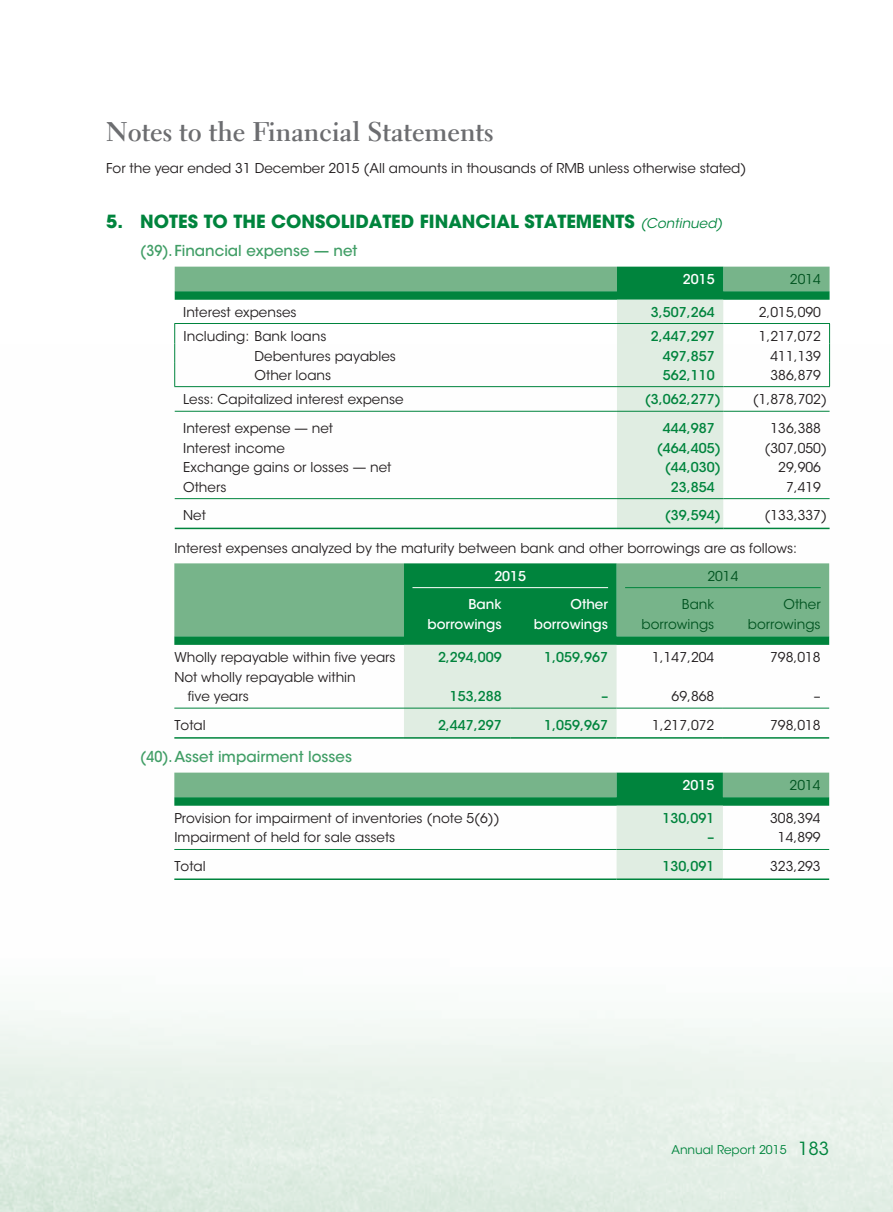
<style>
.page{position:relative;width:893px;height:1212px;background:#fff}
.page>*{position:absolute;margin:0;border:0;box-sizing:border-box;transform-origin:0 0}
.t1{font:700 27px "Electra LT Std";color:#6c6d70}
._01_H1{font:700 18px "ITC Avant Garde Std";color:#00843d}
._02_H2{font:500 15px "ITC Avant Garde Std";color:#419e66;scale:.9 1}
._50_Table_txt{font:13.5px "ITC Avant Garde Std";color:#231f20}
._00_txt{font:13.5px "ITC Avant Garde Std";color:#231f20}
._50_Table_txt-2{font:500 13.5px "ITC Avant Garde Std";color:#00843d}
._50_Table_txt-3{font:500 13.5px "ITC Avant Garde Std";color:#fff}
._50_Table_txt-4{font:13.5px "ITC Avant Garde Std";color:#005420}
.t2{font:12px "ITC Avant Garde Std";color:#00843d}
.s1{font-weight:400;font-style:italic;font-size:13.5px}
.s2{font-size:18px}
</style>
<div class="page">
<svg style="left:174px;top:267px;width:656px;height:262px"></svg>
<hr style="left:174px;top:386px;width:443px;height:1px;background:#00843d">
<hr style="left:617px;top:386px;width:106px;height:1px;background:#00843d">
<hr style="left:723px;top:386px;width:107px;height:1px;background:#00843d">
<hr style="left:175px;top:411px;width:442px;height:1px;background:#00843d">
<hr style="left:617px;top:411px;width:106px;height:1px;background:#00843d">
<hr style="left:723px;top:411px;width:107px;height:1px;background:#00843d">
<hr style="left:175px;top:498px;width:442px;height:1px;background:#00843d">
<hr style="left:617px;top:498px;width:106px;height:1px;background:#00843d">
<hr style="left:723px;top:498px;width:107px;height:1px;background:#00843d">
<hr style="left:175px;top:528px;width:442px;height:1px;background:#00843d">
<hr style="left:617px;top:528px;width:106px;height:1px;background:#00843d">
<hr style="left:723px;top:528px;width:107px;height:1px;background:#00843d">
<svg style="left:174px;top:563px;width:655px;height:82px;background:#49a16c"></svg>
<div style="left:404px;top:645px;width:213px;height:92px;background:#e0ede2"></div>
<hr style="left:412px;top:587px;width:196px;height:1px;background:#fff">
<hr style="left:625px;top:587px;width:196px;height:1px;background:#00843d">
<hr style="left:174px;top:708px;width:230px;height:1px;background:#00843d">
<hr style="left:404px;top:708px;width:106px;height:1px;background:#00843d">
<hr style="left:510px;top:708px;width:107px;height:1px;background:#00843d">
<hr style="left:617px;top:708px;width:106px;height:1px;background:#00843d">
<hr style="left:723px;top:708px;width:106px;height:1px;background:#00843d">
<hr style="left:174px;top:737px;width:230px;height:2px;background:#00843d">
<hr style="left:404px;top:737px;width:106px;height:2px;background:#00843d">
<hr style="left:510px;top:737px;width:107px;height:2px;background:#00843d">
<hr style="left:617px;top:737px;width:106px;height:2px;background:#00843d">
<hr style="left:723px;top:737px;width:106px;height:2px;background:#00843d">
<svg style="left:174px;top:772px;width:655px;height:106px"></svg>
<hr style="left:174px;top:849px;width:443px;height:1px;background:#00843d">
<hr style="left:617px;top:849px;width:106px;height:1px;background:#00843d">
<hr style="left:723px;top:849px;width:106px;height:1px;background:#00843d">
<hr style="left:174px;top:878px;width:443px;height:2px;background:#00843d">
<hr style="left:617px;top:878px;width:106px;height:2px;background:#00843d">
<hr style="left:723px;top:878px;width:106px;height:2px;background:#00843d">
<h1 class="t1" style="left:106px;top:115px;width:389px">Notes to the Financial Statements</h1>
<p class="_00_txt" style="left:106px;top:160px;width:642px">For the year ended 31 December 2015 (All amounts in thousands of RMB unless otherwise stated)</p>
<p class="_01_H1" style="left:106px;top:209px;width:618px">5. NOTES TO THE CONSOLIDATED FINANCIAL STATEMENTS <span class="s1">(Continued)</span></p>
<p class="_02_H2" style="left:140px;top:241px;width:243px">(39). Financial expense — net</p>
<p class="_50_Table_txt-3" style="left:683px;top:271px;width:33px">2015</p>
<p class="_50_Table_txt-4" style="left:790px;top:271px;width:33px">2014</p>
<p class="_50_Table_txt" style="left:183px;top:304px;width:115px">Interest expenses</p>
<p class="_50_Table_txt-2" style="left:651px;top:304px;width:65px">3,507,264</p>
<p class="_50_Table_txt" style="left:759px;top:304px;width:64px">2,015,090</p>
<p class="_50_Table_txt" style="left:184px;top:328px;width:144px">Including: Bank loans</p>
<p class="_50_Table_txt-2" style="left:651px;top:328px;width:65px">2,447,297</p>
<p class="_50_Table_txt" style="left:759px;top:328px;width:64px">1,217,072</p>
<p class="_50_Table_txt" style="left:255px;top:347px;width:143px">Debentures payables</p>
<p class="_50_Table_txt-2" style="left:663px;top:347px;width:53px">497,857</p>
<p class="_50_Table_txt" style="left:770px;top:347px;width:52px">411,139</p>
<p class="_50_Table_txt" style="left:255px;top:367px;width:78px">Other loans</p>
<p class="_50_Table_txt-2" style="left:663px;top:367px;width:53px">562,110</p>
<p class="_50_Table_txt" style="left:770px;top:367px;width:52px">386,879</p>
<p class="_50_Table_txt" style="left:183px;top:391px;width:222px">Less: Capitalized interest expense</p>
<p class="_50_Table_txt-2" style="left:645px;top:391px;width:77px">(3,062,277)</p>
<p class="_50_Table_txt" style="left:753px;top:391px;width:76px">(1,878,702)</p>
<p class="_50_Table_txt" style="left:183px;top:420px;width:151px">Interest expense — net</p>
<p class="_50_Table_txt-2" style="left:663px;top:420px;width:53px">444,987</p>
<p class="_50_Table_txt" style="left:770px;top:420px;width:52px">136,388</p>
<p class="_50_Table_txt" style="left:183px;top:439px;width:103px">Interest income</p>
<p class="_50_Table_txt-2" style="left:657px;top:439px;width:65px">(464,405)</p>
<p class="_50_Table_txt" style="left:764px;top:439px;width:64px">(307,050)</p>
<p class="_50_Table_txt" style="left:183px;top:459px;width:210px">Exchange gains or losses — net</p>
<p class="_50_Table_txt-2" style="left:665px;top:459px;width:58px">(44,030)</p>
<p class="_50_Table_txt" style="left:778px;top:459px;width:44px">29,906</p>
<p class="_50_Table_txt" style="left:183px;top:478px;width:45px">Others</p>
<p class="_50_Table_txt-2" style="left:671px;top:478px;width:45px">23,854</p>
<p class="_50_Table_txt" style="left:786px;top:478px;width:37px">7,419</p>
<p class="_50_Table_txt" style="left:183px;top:507px;width:24px">Net</p>
<p class="_50_Table_txt-2" style="left:665px;top:507px;width:58px">(39,594)</p>
<p class="_50_Table_txt" style="left:764px;top:507px;width:64px">(133,337)</p>
<p class="_00_txt" style="left:174px;top:539px;width:624px">Interest expenses analyzed by the maturity between bank and other borrowings are as follows:</p>
<p class="_50_Table_txt-3" style="left:494px;top:567px;width:33px">2015</p>
<p class="_50_Table_txt-4" style="left:707px;top:567px;width:33px">2014</p>
<p class="_50_Table_txt-3" style="left:469px;top:596px;width:35px">Bank</p>
<p class="_50_Table_txt-3" style="left:570px;top:596px;width:39px">Other</p>
<p class="_50_Table_txt-4" style="left:682px;top:596px;width:34px">Bank</p>
<p class="_50_Table_txt-4" style="left:783px;top:596px;width:39px">Other</p>
<p class="_50_Table_txt-3" style="left:427px;top:616px;width:76px">borrowings</p>
<p class="_50_Table_txt-3" style="left:534px;top:616px;width:76px">borrowings</p>
<p class="_50_Table_txt-4" style="left:641px;top:616px;width:74px">borrowings</p>
<p class="_50_Table_txt-4" style="left:748px;top:616px;width:74px">borrowings</p>
<p class="_50_Table_txt" style="left:174px;top:649px;width:223px">Wholly repayable within five years</p>
<p class="_50_Table_txt-2" style="left:438px;top:649px;width:65px">2,294,009</p>
<p class="_50_Table_txt-2" style="left:544px;top:649px;width:65px">1,059,967</p>
<p class="_50_Table_txt" style="left:652px;top:649px;width:64px">1,147,204</p>
<p class="_50_Table_txt" style="left:770px;top:649px;width:52px">798,018</p>
<p class="_50_Table_txt" style="left:174px;top:668px;width:183px">Not wholly repayable within</p>
<p class="_50_Table_txt" style="left:188px;top:688px;width:63px">five years</p>
<p class="_50_Table_txt-2" style="left:450px;top:688px;width:53px">153,288</p>
<p class="_50_Table_txt-2" style="left:601px;top:688px;width:8px">–</p>
<p class="_50_Table_txt" style="left:672px;top:688px;width:44px">69,868</p>
<p class="_50_Table_txt" style="left:814px;top:688px;width:8px">–</p>
<p class="_50_Table_txt" style="left:174px;top:717px;width:33px">Total</p>
<p class="_50_Table_txt-2" style="left:438px;top:717px;width:65px">2,447,297</p>
<p class="_50_Table_txt-2" style="left:544px;top:717px;width:65px">1,059,967</p>
<p class="_50_Table_txt" style="left:652px;top:717px;width:64px">1,217,072</p>
<p class="_50_Table_txt" style="left:770px;top:717px;width:52px">798,018</p>
<p class="_02_H2" style="left:140px;top:747px;width:237px">(40).Asset impairment losses</p>
<p class="_50_Table_txt-3" style="left:682px;top:776px;width:33px">2015</p>
<p class="_50_Table_txt-4" style="left:790px;top:777px;width:33px">2014</p>
<p class="_50_Table_txt" style="left:174px;top:810px;width:327px">Provision for impairment of inventories (note 5(6))</p>
<p class="_50_Table_txt-2" style="left:663px;top:810px;width:53px">130,091</p>
<p class="_50_Table_txt" style="left:770px;top:810px;width:52px">308,394</p>
<p class="_50_Table_txt" style="left:174px;top:829px;width:223px">Impairment of held for sale assets</p>
<p class="_50_Table_txt-2" style="left:708px;top:829px;width:8px">–</p>
<p class="_50_Table_txt" style="left:778px;top:829px;width:44px">14,899</p>
<p class="_50_Table_txt" style="left:174px;top:858px;width:33px">Total</p>
<p class="_50_Table_txt-2" style="left:663px;top:858px;width:53px">130,091</p>
<p class="_50_Table_txt" style="left:770px;top:858px;width:52px">323,293</p>
<p class="t2" style="left:671px;top:1143px;width:159px">Annual Report 2015 <span class="s2">183</span></p>
</div>
